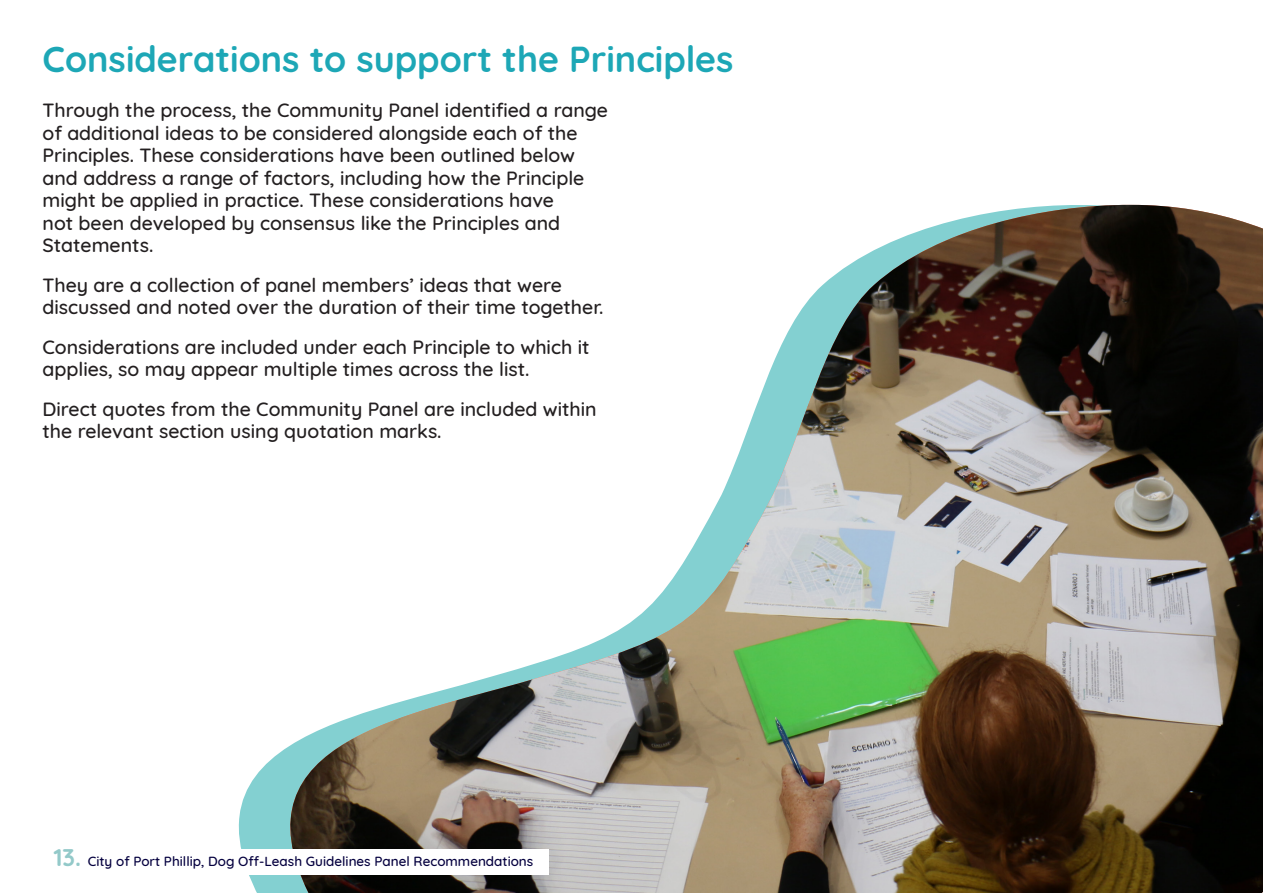
<style>
.page{position:relative;width:1263px;height:893px;background:#fff}
.page>*{position:absolute;margin:0;border:0;box-sizing:border-box;transform-origin:0 0}
.t1{font:700 36px "Quicksand";color:#1da7b6}
.t2{font:500 19.5px/22.5px "Quicksand";color:#231f20}
.t3{font:500 13.5px "Quicksand";color:#05003f}
.s1{font-weight:700;font-size:24px;color:#93c9c9}
</style>
<div class="page">
<img style="left:272px;top:205px;width:991px;height:688px">
<div style="left:213px;top:849px;width:336px;height:25px;background:#fff"></div>
<p class="t1" style="left:43px;top:29px;width:692px">Considerations to support the Principles</p>
<p class="t2" style="left:43px;top:97px;width:567px">Through the process, the Community Panel identified a range of additional ideas to be considered alongside each of the Principles. These considerations have been outlined below and address a range of factors, including how the Principle might be applied in practice. These considerations have<br>not been developed by consensus like the Principles and Statements.</p>
<p class="t2" style="left:43px;top:272px;width:562px">They are a collection of panel members’ ideas that were discussed and noted over the duration of their time together.</p>
<p class="t2" style="left:43px;top:334px;width:549px">Considerations are included under each Principle to which it applies, so may appear multiple times across the list.</p>
<p class="t2" style="left:43px;top:396px;width:556px">Direct quotes from the Community Panel are included within the relevant section using quotation marks.</p>
<p class="t3" style="left:54px;top:851px;width:481px"><span class="s1">13.</span> City of Port Phillip, Dog Off-Leash Guidelines Panel Recommendations</p>
</div>
